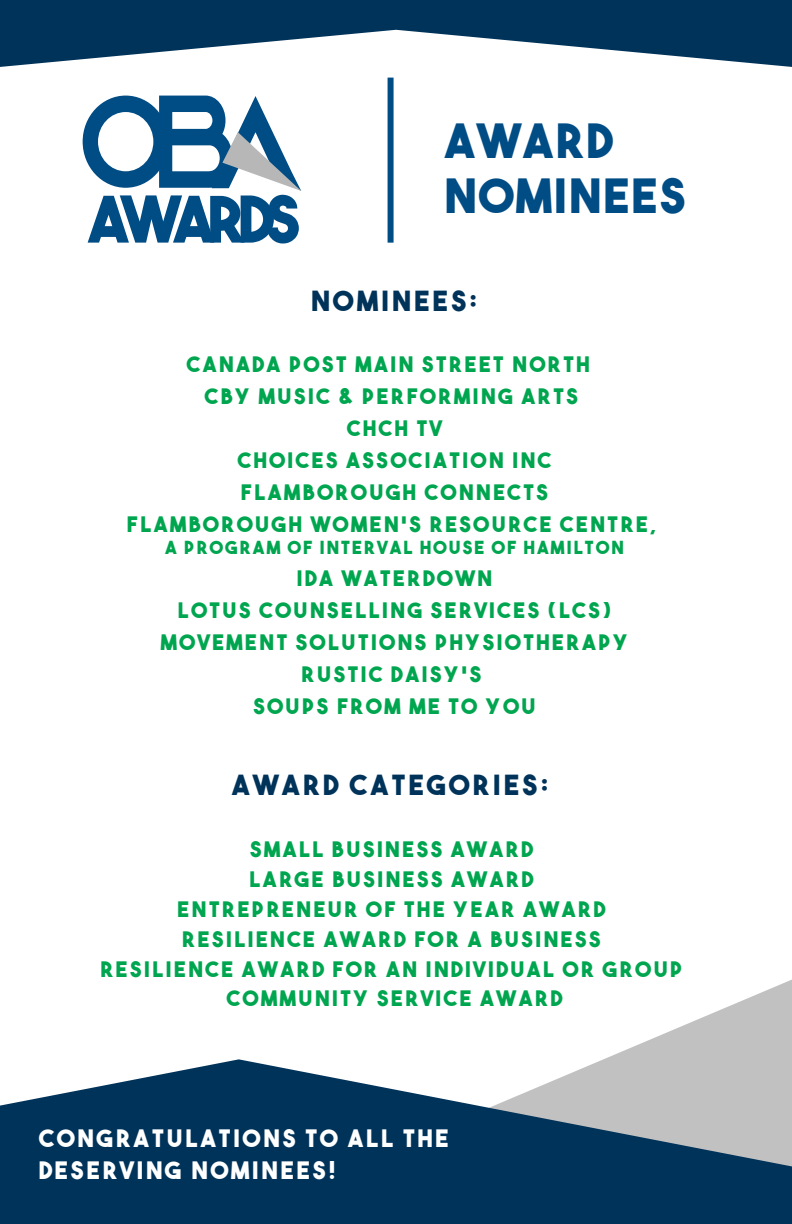
<style>
.page{position:relative;width:792px;height:1224px;background:#fff}
.page>*{position:absolute;margin:0;border:0;box-sizing:border-box;transform-origin:0 0}
.t1{font:63.8px "The Bold Font";letter-spacing:-.115em;color:#004c85}
.t2{font:47.2px/54.4px "The Bold Font";letter-spacing:.05em;color:#004c85}
.t3{font:27.8px "The Bold Font";letter-spacing:.12em;color:#00335a}
.t4{font:24px/32px "The Bold Font";letter-spacing:.12em;color:#fff}
.t5{font:21.4px/32px "The Bold Font";letter-spacing:.12em;color:#00a54f;text-align:center}
.t6{font:18px "The Bold Font";letter-spacing:.12em;color:#00a54f}
</style>
<div class="page">
<svg style="left:605px;top:979px;width:187px;height:80px"></svg>
<svg style="left:0;top:1059px;width:792px;height:165px;fill:#00335a"></svg>
<svg style="left:83px;top:96px;width:218px;height:95px"></svg>
<svg style="left:0;top:0;width:792px;height:67px;fill:#00335a"></svg>
<div style="left:388px;top:78px;width:6px;height:165px;background:#004c85"></div>
<h1 class="t1" style="left:88px;top:179px;width:214px">AWARDS</h1>
<h2 class="t2" style="left:444px;top:113px;width:242px">AWARD<br>NOMINEES</h2>
<p class="t3" style="left:311px;top:283px;width:168px">NOMINEES:</p>
<p class="t5" style="left:127px;top:348px;width:531px">CANADA POST MAIN STREET NORTH<br>CBY MUSIC &amp; PERFORMING ARTS<br>CHCH TV<br>CHOICES ASSOCIATION INC<br>FLAMBOROUGH CONNECTS<br>FLAMBOROUGH WOMEN’S RESOURCE CENTRE,</p>
<p class="t6" style="left:165px;top:536px;width:460px">A PROGRAM OF INTERVAL HOUSE OF HAMILTON</p>
<p class="t5" style="left:161px;top:562px;width:469px">IDA WATERDOWN<br>LOTUS COUNSELLING SERVICES (LCS)<br>MOVEMENT SOLUTIONS PHYSIOTHERAPY<br>RUSTIC DAISY'S<br>SOUPS FROM ME TO YOU</p>
<p class="t3" style="left:232px;top:767px;width:318px">AWARD CATEGORIES:</p>
<p class="t5" style="left:100px;top:834px;width:584px;line-height:29.8px">SMALL BUSINESS AWARD<br>LARGE BUSINESS AWARD<br>ENTREPRENEUR OF THE YEAR AWARD<br>RESILIENCE AWARD FOR A BUSINESS<br>RESILIENCE AWARD FOR AN INDIVIDUAL OR GROUP<br>COMMUNITY SERVICE AWARD</p>
<p class="t4" style="left:39px;top:1122px;width:411px">CONGRATULATIONS TO ALL THE<br>DESERVING NOMINEES!</p>
</div>
